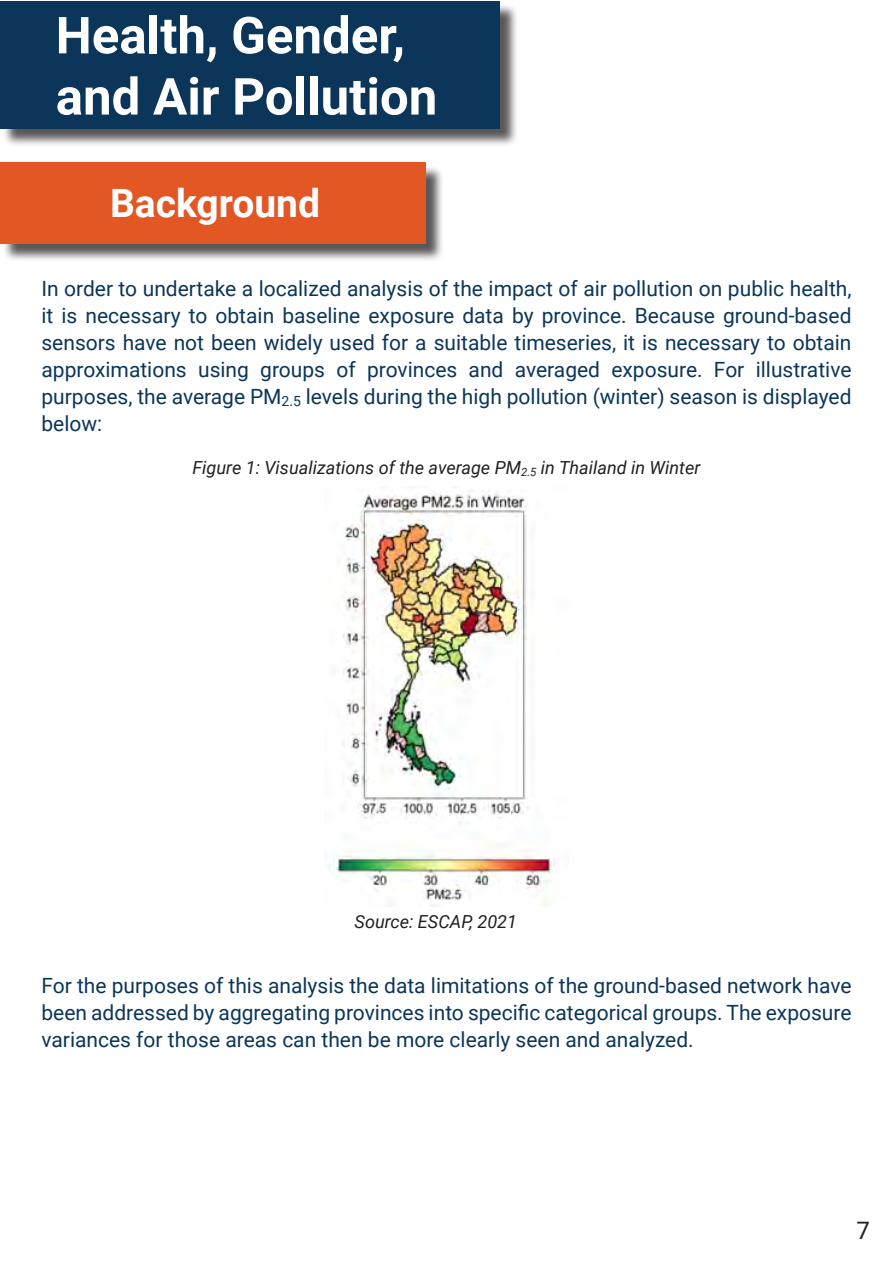
<style>
.page{position:relative;width:893px;height:1263px;background:#fff}
.page>*{position:absolute;margin:0;border:0;box-sizing:border-box;transform-origin:0 0}
.t1{font:700 51px "Roboto";color:#fff}
.t2{font:700 39px "Roboto";color:#fff}
.t3{font:24px "Roboto";color:#231f20}
.t4{font:21px/27px "Roboto";color:#0c3659;text-align:justify}
.t5{font:italic 18px "Roboto";color:#231f20}
</style>
<div class="page">
<div style="left:2px;top:3px;width:516px;height:144px;background:#231f20;opacity:.75"></div>
<div style="left:0;top:1px;width:500px;height:128px;background:#0c3659"></div>
<div style="left:2px;top:165px;width:442px;height:98px;background:#231f20;opacity:.75"></div>
<div style="left:0;top:163px;width:425px;height:81px;background:#e35724"></div>
<img style="left:327px;top:486px;width:229px;height:421px">
<p class="t1" style="left:56px;top:-1px;width:351px">Health, Gender,</p>
<p class="t1" style="left:56px;top:61px;width:383px">and Air Pollution</p>
<p class="t2" style="left:110px;top:175px;width:212px">Background</p>
<p class="t4" style="left:41px;top:275px;width:812px">In order to undertake a localized analysis of the impact of air pollution on public health, it is necessary to obtain baseline exposure data by province. Because ground-based sensors have not been widely used for a suitable timeseries, it is necessary to obtain approximations using groups of provinces and averaged exposure. For illustrative purposes, the average PM<sub>2.5</sub> levels during the high pollution (winter) season is displayed below:</p>
<p class="t5" style="left:193px;top:455px;width:509px">Figure 1: Visualizations of the average PM<sub>2.5</sub> in Thailand in Winter</p>
<p class="t5" style="left:355px;top:909px;width:164px">Source: ESCAP, 2021</p>
<p class="t4" style="left:41px;top:971px;width:812px">For the purposes of this analysis the data limitations of the ground-based network have been addressed by aggregating provinces into specific categorical groups. The exposure variances for those areas can then be more clearly seen and analyzed.</p>
<p class="t3" style="left:856px;top:1214px;width:15px">7</p>
</div>
